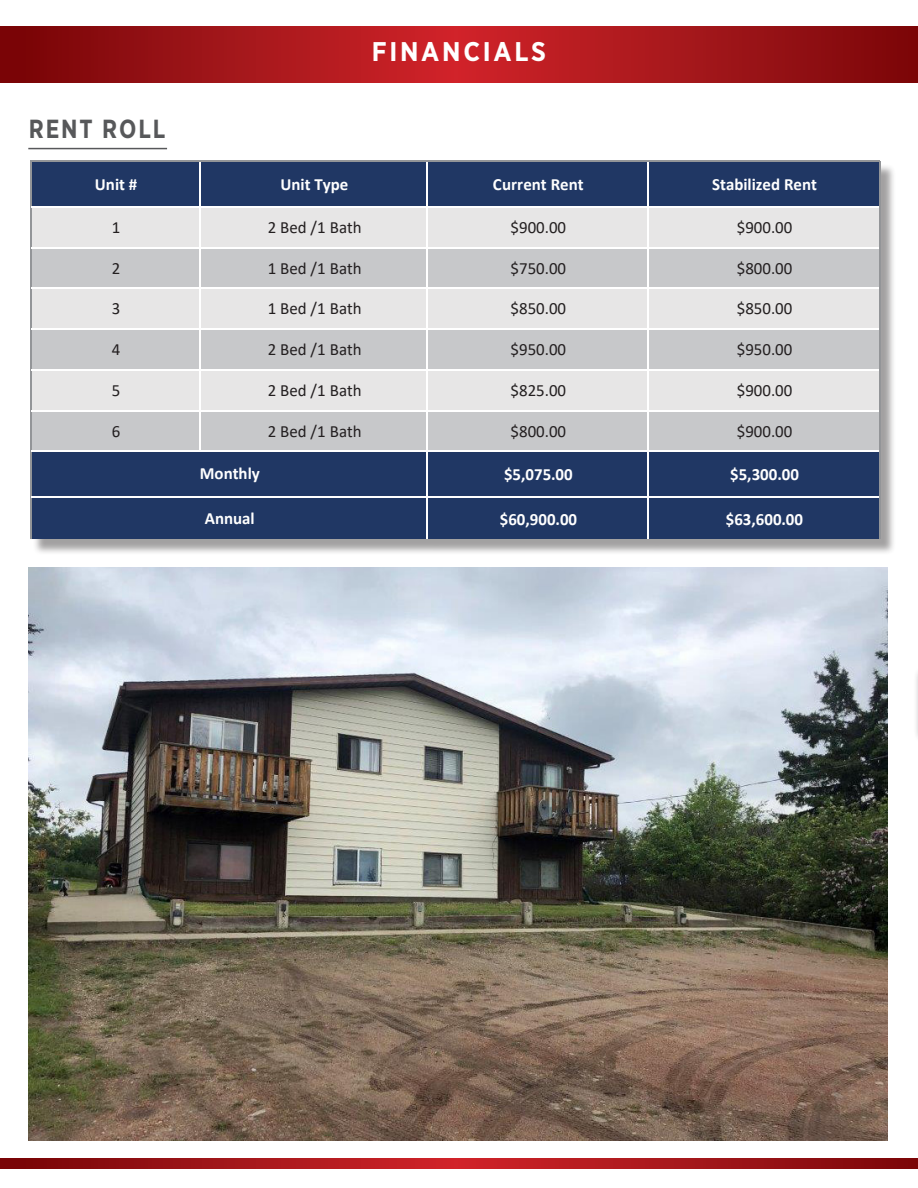
<style>
.page{position:relative;width:918px;height:1188px;background:#fff}
.page>*{position:absolute;margin:0;border:0;box-sizing:border-box;transform-origin:0 0}
.t1{font:700 27px "Gotham Narrow";letter-spacing:.1em;color:#fff}
.t2{font:700 26.1px "Gotham Narrow";letter-spacing:.08em;color:#57585a;scale:.92 1}
.t3{font:17.1px "Calibri";color:#231f20}
.t4{font:700 17.1px "Calibri";color:#fff}
</style>
<div class="page">
<hr style="left:914px;top:666px;width:4px;height:78px;background:#231f20;opacity:.48">
<svg style="left:0;top:27px;width:918px;height:56px;background:#a31519"></svg>
<svg style="left:0;top:1158px;width:918px;height:11px;background:#a31519"></svg>
<hr style="left:28px;top:148px;width:139px;height:1px;background:#57585a">
<div style="left:33px;top:163px;width:864px;height:392px;background:#231f20;opacity:.42"></div>
<div style="left:31px;top:161px;width:849px;height:46px;background:#203764"></div>
<div style="left:31px;top:207px;width:849px;height:41px;background:#e7e6e6"></div>
<div style="left:31px;top:248px;width:849px;height:41px;background:#c7c8ca"></div>
<div style="left:31px;top:288px;width:849px;height:41px;background:#e7e6e6"></div>
<div style="left:31px;top:329px;width:849px;height:41px;background:#c7c8ca"></div>
<div style="left:31px;top:370px;width:849px;height:41px;background:#e7e6e6"></div>
<div style="left:31px;top:411px;width:849px;height:41px;background:#c7c8ca"></div>
<div style="left:31px;top:451px;width:849px;height:88px;background:#203764"></div>
<hr style="left:30px;top:160px;width:1px;height:379px;background:#939598">
<hr style="left:199px;top:162px;width:2px;height:290px;background:#fff">
<hr style="left:427px;top:162px;width:1px;height:377px;background:#fff">
<hr style="left:647px;top:162px;width:1px;height:377px;background:#fff">
<hr style="left:879px;top:162px;width:1px;height:377px;background:#939598">
<hr style="left:31px;top:160px;width:849px;height:2px;background:#939598">
<hr style="left:31px;top:206px;width:848px;height:2px;background:#fff">
<hr style="left:31px;top:247px;width:848px;height:1px;background:#fff">
<hr style="left:31px;top:288px;width:848px;height:1px;background:#fff">
<hr style="left:31px;top:328px;width:848px;height:2px;background:#fff">
<hr style="left:31px;top:369px;width:848px;height:2px;background:#fff">
<hr style="left:31px;top:410px;width:848px;height:1px;background:#fff">
<hr style="left:31px;top:451px;width:848px;height:1px;background:#fff">
<hr style="left:31px;top:496px;width:848px;height:1px;background:#fff">
<img style="left:29px;top:568px;width:859px;height:572px">
<p class="t2" style="left:29px;top:112px;width:150px">RENT ROLL</p>
<p class="t1" style="left:372px;top:34px;width:176px">FINANCIALS</p>
<p class="t4" style="left:95px;top:172px;width:44px">Unit #</p>
<p class="t4" style="left:281px;top:172px;width:69px">Unit Type</p>
<p class="t4" style="left:493px;top:172px;width:92px">Current Rent</p>
<p class="t4" style="left:712px;top:172px;width:107px">Stabilized Rent</p>
<p class="t3" style="left:112px;top:215px;width:10px">1</p>
<p class="t3" style="left:268px;top:215px;width:95px">2 Bed /1 Bath</p>
<p class="t3" style="left:511px;top:215px;width:57px">$900.00</p>
<p class="t3" style="left:737px;top:215px;width:57px">$900.00</p>
<p class="t3" style="left:112px;top:256px;width:10px">2</p>
<p class="t3" style="left:268px;top:256px;width:95px">1 Bed /1 Bath</p>
<p class="t3" style="left:511px;top:256px;width:57px">$750.00</p>
<p class="t3" style="left:737px;top:256px;width:57px">$800.00</p>
<p class="t3" style="left:112px;top:297px;width:10px">3</p>
<p class="t3" style="left:268px;top:297px;width:95px">1 Bed /1 Bath</p>
<p class="t3" style="left:511px;top:297px;width:57px">$850.00</p>
<p class="t3" style="left:737px;top:297px;width:57px">$850.00</p>
<p class="t3" style="left:112px;top:338px;width:10px">4</p>
<p class="t3" style="left:268px;top:338px;width:95px">2 Bed /1 Bath</p>
<p class="t3" style="left:511px;top:338px;width:57px">$950.00</p>
<p class="t3" style="left:737px;top:338px;width:57px">$950.00</p>
<p class="t3" style="left:112px;top:378px;width:10px">5</p>
<p class="t3" style="left:268px;top:378px;width:95px">2 Bed /1 Bath</p>
<p class="t3" style="left:511px;top:378px;width:57px">$825.00</p>
<p class="t3" style="left:737px;top:378px;width:57px">$900.00</p>
<p class="t3" style="left:112px;top:419px;width:10px">6</p>
<p class="t3" style="left:268px;top:419px;width:95px">2 Bed /1 Bath</p>
<p class="t3" style="left:511px;top:419px;width:57px">$800.00</p>
<p class="t3" style="left:737px;top:419px;width:57px">$900.00</p>
<p class="t4" style="left:504px;top:462px;width:70px">$5,075.00</p>
<p class="t4" style="left:730px;top:462px;width:70px">$5,300.00</p>
<p class="t4" style="left:500px;top:507px;width:79px">$60,900.00</p>
<p class="t4" style="left:726px;top:507px;width:79px">$63,600.00</p>
<p class="t4" style="left:200px;top:461px;width:61px">Monthly</p>
<p class="t4" style="left:205px;top:506px;width:51px">Annual</p>
</div>
